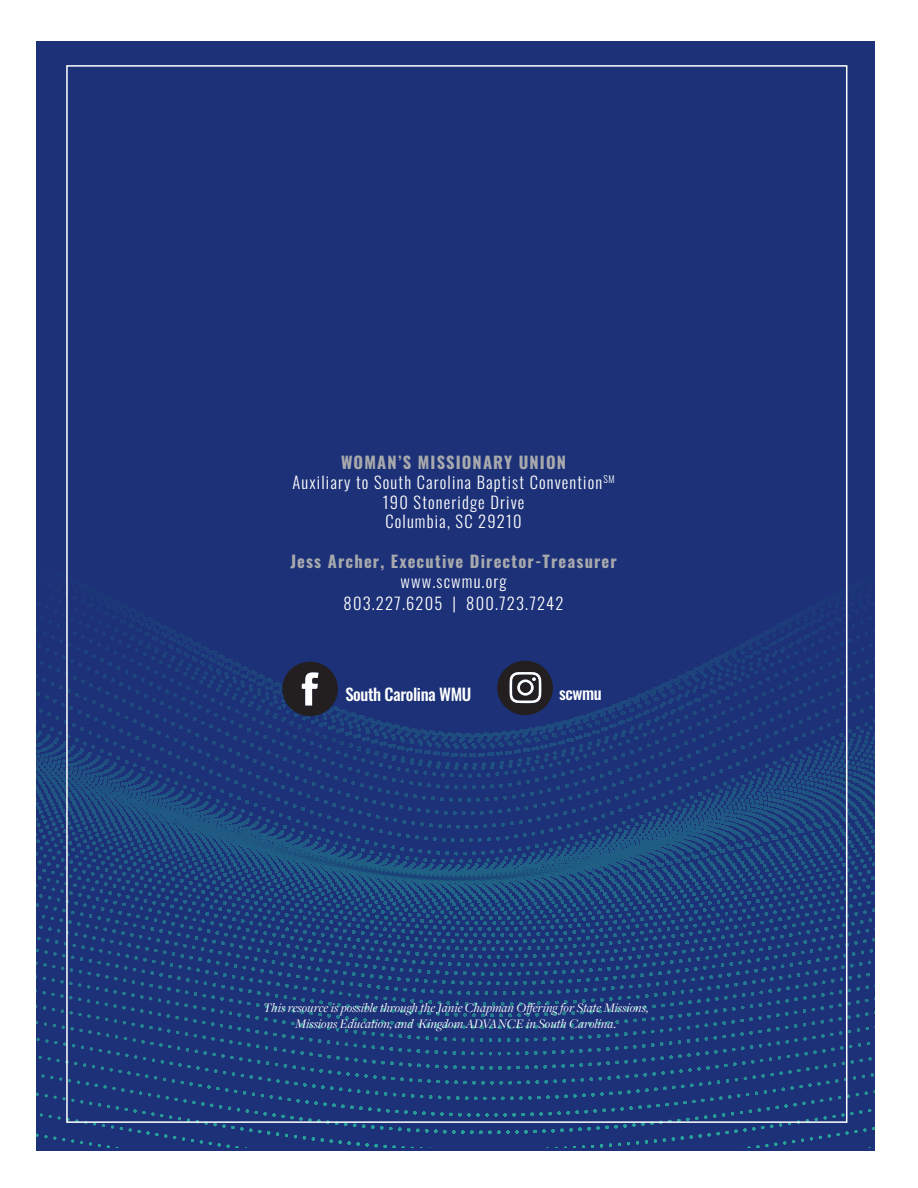
<style>
.page{position:relative;width:918px;height:1188px;background:#fff}
.page>*{position:absolute;margin:0;border:0;box-sizing:border-box;transform-origin:0 0}
.t1{font:300 16.5px/19.8px "Oswald";letter-spacing:.07em;color:#fff;text-align:center}
.t2{font:700 16.5px/19.8px "Oswald";letter-spacing:.07em;color:#a8a9ad;text-align:center}
.t3{font:500 16.5px "Oswald";letter-spacing:-.025em;color:#fff}
.t4{font:italic 13.5px/16.2px "Freight Disp Pro";color:#fff;text-align:center}
.s1{font-weight:700;color:#a8a9ad}
.s2{font-weight:300;color:#fff}
</style>
<div class="page">
<div style="left:37px;top:41px;width:838px;height:1109px;background:#1c3177"></div>
<svg style="left:37px;top:620px;width:838px;height:14px"></svg>
<svg style="left:38px;top:634px;width:835px;height:16px"></svg>
<svg style="left:40px;top:650px;width:835px;height:16px"></svg>
<svg style="left:37px;top:735px;width:838px;height:4px"></svg>
<svg style="left:42px;top:739px;width:833px;height:3px"></svg>
<svg style="left:37px;top:744px;width:838px;height:4px"></svg>
<svg style="left:37px;top:748px;width:838px;height:4px"></svg>
<svg style="left:37px;top:752px;width:838px;height:4px"></svg>
<svg style="left:37px;top:756px;width:838px;height:5px"></svg>
<svg style="left:37px;top:763px;width:838px;height:6px"></svg>
<svg style="left:37px;top:769px;width:838px;height:5px"></svg>
<svg style="left:37px;top:774px;width:838px;height:6px"></svg>
<svg style="left:38px;top:780px;width:837px;height:4px"></svg>
<svg style="left:37px;top:784px;width:838px;height:7px"></svg>
<svg style="left:37px;top:791px;width:838px;height:7px"></svg>
<svg style="left:37px;top:798px;width:838px;height:5px"></svg>
<svg style="left:37px;top:803px;width:838px;height:9px"></svg>
<svg style="left:37px;top:812px;width:838px;height:8px"></svg>
<svg style="left:37px;top:820px;width:836px;height:7px"></svg>
<svg style="left:39px;top:827px;width:836px;height:10px"></svg>
<svg style="left:37px;top:837px;width:835px;height:8px"></svg>
<svg style="left:37px;top:845px;width:838px;height:11px"></svg>
<svg style="left:38px;top:856px;width:837px;height:10px"></svg>
<svg style="left:42px;top:866px;width:829px;height:10px"></svg>
<svg style="left:37px;top:876px;width:838px;height:13px"></svg>
<svg style="left:39px;top:889px;width:836px;height:12px"></svg>
<svg style="left:37px;top:901px;width:838px;height:12px"></svg>
<svg style="left:39px;top:913px;width:833px;height:14px"></svg>
<svg style="left:37px;top:927px;width:838px;height:14px"></svg>
<svg style="left:37px;top:941px;width:838px;height:14px"></svg>
<svg style="left:37px;top:955px;width:835px;height:16px"></svg>
<svg style="left:42px;top:971px;width:833px;height:17px"></svg>
<svg style="left:42px;top:988px;width:833px;height:17px"></svg>
<svg style="left:37px;top:1005px;width:838px;height:19px"></svg>
<svg style="left:37px;top:1024px;width:838px;height:19px"></svg>
<svg style="left:38px;top:1043px;width:834px;height:18px"></svg>
<svg style="left:41px;top:1061px;width:833px;height:22px"></svg>
<svg style="left:37px;top:1083px;width:838px;height:20px"></svg>
<svg style="left:37px;top:1103px;width:838px;height:45px"></svg>
<svg style="left:282px;top:662px;width:56px;height:54px"></svg>
<svg style="left:497px;top:661px;width:56px;height:54px"></svg>
<div style="left:520px;top:682px;width:11px;height:11px;background:#231f20;border-radius:50%"></div>
<p class="t1" style="left:292px;top:451px;width:324px"><span class="s1">WOMAN’S MISSIONARY UNION<br></span>Auxiliary to South Carolina Baptist Convention<sup>SM<br></sup>190 Stoneridge Drive<br>Columbia, SC 29210</p>
<p class="t2" style="left:290px;top:552px;width:328px">Jess Archer, Executive Director-Treasurer <span class="s2">www.scwmu.org</span></p>
<p class="t1" style="left:344px;top:592px;width:221px">803.227.6205 | 800.723.7242</p>
<p class="t3" style="left:345px;top:685px;width:127px">South Carolina WMU</p>
<p class="t3" style="left:559px;top:685px;width:44px">scwmu</p>
<p class="t4" style="left:263px;top:999px;width:387px">This resource is possible through the Janie Chapman Offering for State Missions,<br>Missions Education, and Kingdom ADVANCE in South Carolina.</p>
</div>
